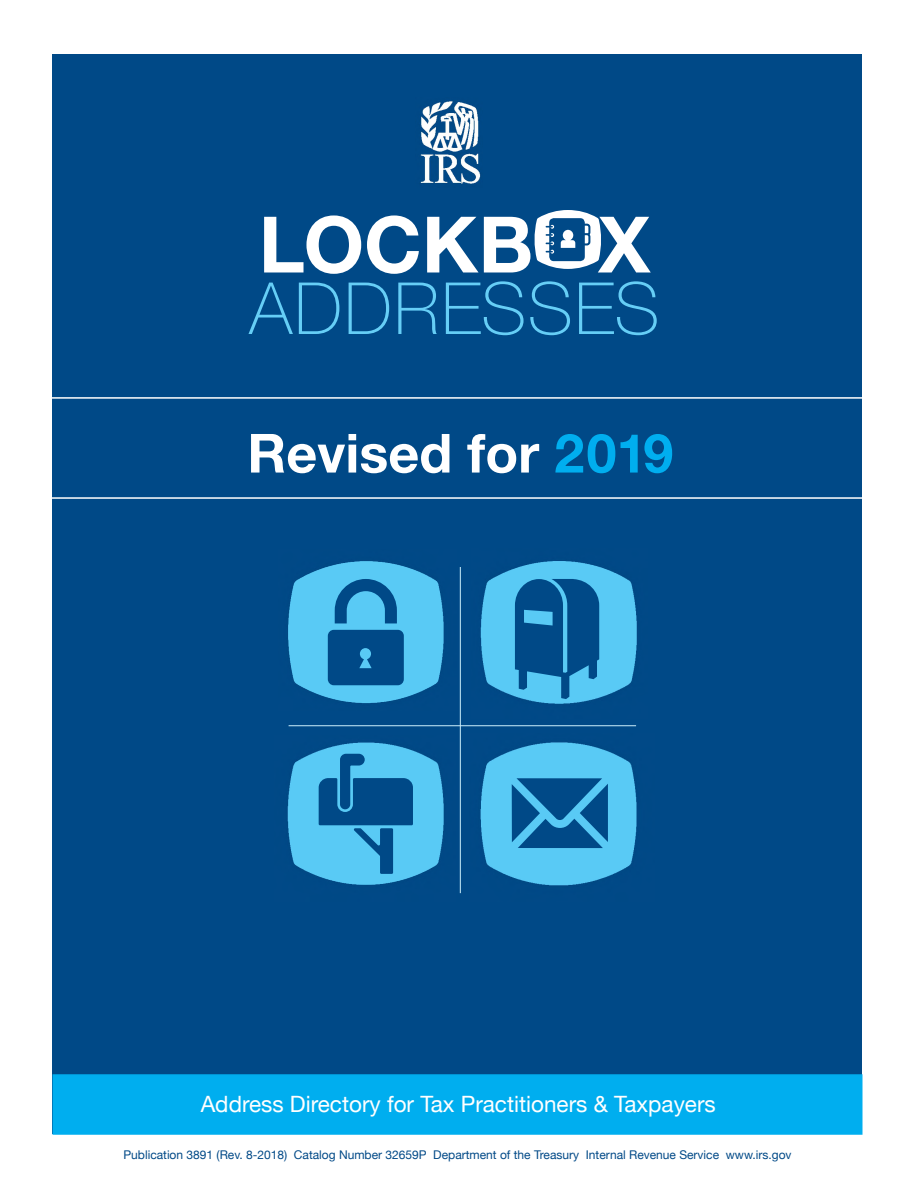
<style>
.page{position:relative;width:918px;height:1188px;background:#fff}
.page>*{position:absolute;margin:0;border:0;box-sizing:border-box;transform-origin:0 0}
.t1{font:700 78px "Helvetica Neue";color:#fff}
.t2{font:100 72px "Helvetica Neue";letter-spacing:.025em;color:#66cef6}
.t3{font:700 54px "Helvetica Neue";color:#fff}
.t4{font:22.5px "Helvetica Neue";color:#fff}
.t5{font:12px "Helvetica Neue";color:#004987}
.s1{color:#00aeef}
</style>
<div class="page">
<div style="left:52px;top:54px;width:810px;height:1080px;background:#004987"></div>
<hr style="left:43px;top:397px;width:840px;height:2px;background:#fff">
<hr style="left:43px;top:497px;width:840px;height:2px;background:#fff">
<hr style="left:289px;top:725px;width:347px;height:1px;background:#cceffc">
<hr style="left:460px;top:567px;width:1px;height:326px;background:#cceffc">
<img style="left:420px;top:101px;width:61px;height:83px">
<svg style="left:287px;top:743px;width:157px;height:141px"></svg>
<svg style="left:288px;top:561px;width:156px;height:142px"></svg>
<svg style="left:480px;top:561px;width:157px;height:142px"></svg>
<svg style="left:534px;top:210px;width:67px;height:59px"></svg>
<div style="left:52px;top:1074px;width:810px;height:61px;background:#00aeef;border:2px solid #00aeef"></div>
<svg style="left:480px;top:743px;width:157px;height:141px"></svg>
<h1 class="t1" style="left:259px;top:196px;width:393px">LOCKB X</h1>
<h1 class="t2" style="left:249px;top:267px;width:412px">ADDRESSES</h1>
<h2 class="t3" style="left:247px;top:420px;width:428px">Revised for <span class="s1">2019</span></h2>
<h2 class="t4" style="left:201px;top:1090px;width:517px">Address Directory for Tax Practitioners &amp; Taxpayers</h2>
<p class="t5" style="left:123px;top:1148px;width:305px">Publication 3891 (Rev. 8-2018) Catalog Number 32659P</p>
<p class="t5" style="left:433px;top:1148px;width:360px">Department of the Treasury Internal Revenue Service www.irs.gov</p>
</div>
